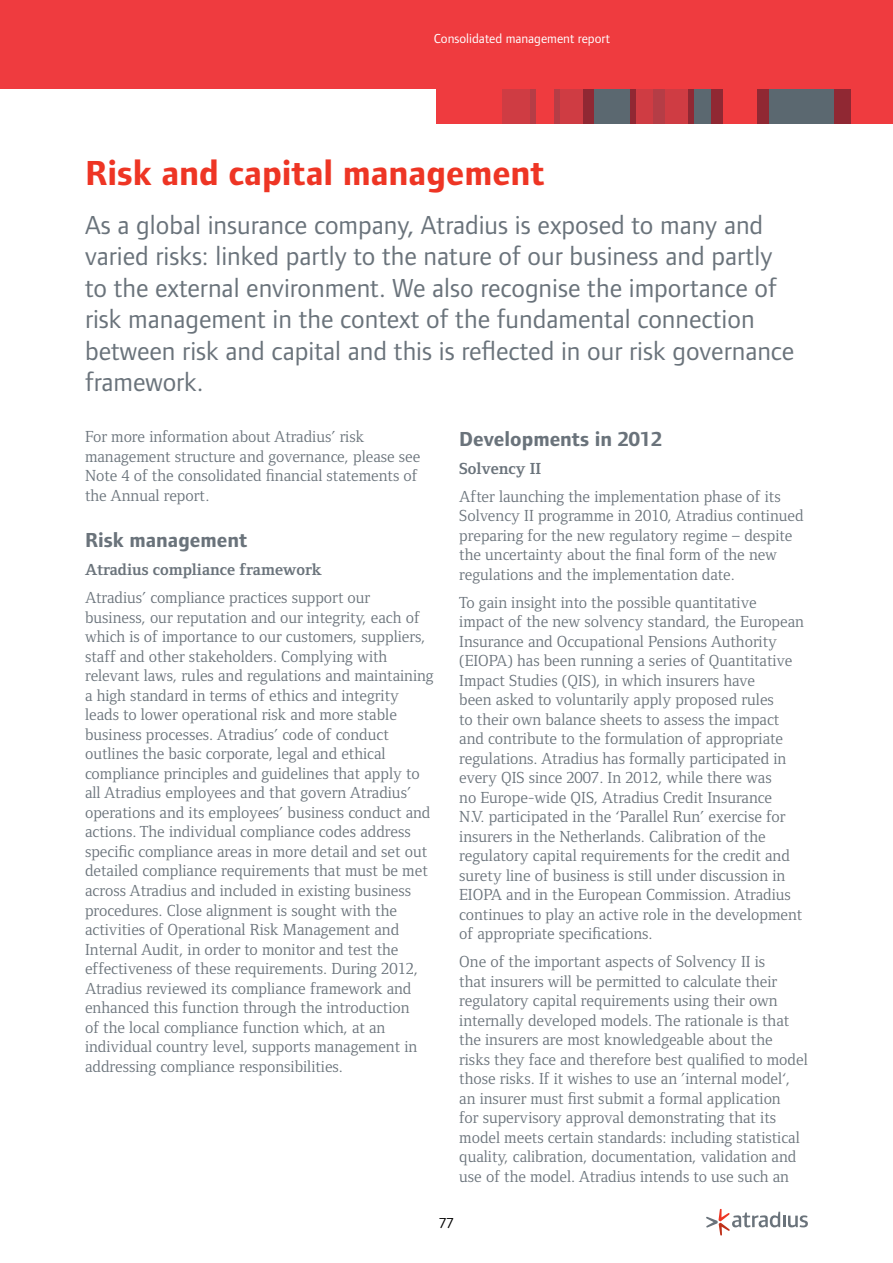
<style>
.page{position:relative;width:893px;height:1263px;background:#fff}
.page>*{position:absolute;margin:0;border:0;box-sizing:border-box;transform-origin:0 0}
.t1{font:700 36px "Foundry Form Sans";color:#ee3524}
.t2{font:27px/31.5px "Foundry Form Sans";color:#6a737b}
.t3{font:700 21px "Foundry Form Sans";color:#6a737b}
.t4{font:16.5px/19.5px "Foundry Form Serif";color:#6a737b}
.t5{font:700 16.5px "Foundry Form Serif";color:#6a737b}
.t6{font:15px "Foundry Form Sans";color:#000}
.t7{font:13.5px "Foundry Form Sans";color:#fff}
</style>
<div class="page">
<div style="left:0;top:0;width:438px;height:89px;background:#ef3b3f"></div>
<div style="left:436px;top:0;width:457px;height:124px;background:#ef3b3f"></div>
<div style="left:530px;top:89px;width:6px;height:35px;background:#b53d46"></div>
<div style="left:503px;top:89px;width:27px;height:35px;background:#cf3c43"></div>
<div style="left:559px;top:89px;width:24px;height:35px;background:#cf3c43"></div>
<div style="left:636px;top:89px;width:17px;height:35px;background:#cf3c43"></div>
<div style="left:665px;top:89px;width:23px;height:35px;background:#cf3c43"></div>
<div style="left:583px;top:89px;width:12px;height:35px;background:#902833"></div>
<div style="left:653px;top:89px;width:12px;height:35px;background:#b53d46"></div>
<div style="left:711px;top:89px;width:12px;height:35px;background:#902833"></div>
<div style="left:833px;top:89px;width:18px;height:35px;background:#902833"></div>
<div style="left:757px;top:89px;width:12px;height:35px;background:#902833"></div>
<div style="left:554px;top:89px;width:5px;height:35px;background:#b53d46"></div>
<div style="left:595px;top:89px;width:35px;height:35px;background:#5b6870"></div>
<div style="left:769px;top:89px;width:64px;height:35px;background:#5b6870"></div>
<div style="left:630px;top:89px;width:6px;height:35px;background:#902833"></div>
<div style="left:693px;top:89px;width:18px;height:35px;background:#5b6870"></div>
<div style="left:688px;top:89px;width:5px;height:35px;background:#902833"></div>
<svg style="left:706px;top:1209px;width:102px;height:27px"></svg>
<p class="t7" style="left:434px;top:31px;width:178px">Consolidated management report</p>
<h1 class="t1" style="left:85px;top:153px;width:461px">Risk and capital management</h1>
<p class="t2" style="left:85px;top:209px;width:711px">As a global insurance company, Atradius is exposed to many and varied risks: linked partly to the nature of our business and partly to the external environment. We also recognise the importance of risk management in the context of the fundamental connection between risk and capital and this is reflected in our risk governance framework.</p>
<p class="t4" style="left:85px;top:427px;width:337px">For more information about Atradius’ risk management structure and governance, please see Note 4 of the consolidated financial statements of the Annual report.</p>
<p class="t3" style="left:85px;top:529px;width:164px">Risk management</p>
<p class="t5" style="left:85px;top:561px;width:239px">Atradius compliance framework</p>
<p class="t4" style="left:85px;top:588px;width:350px">Atradius’ compliance practices support our business, our reputation and our integrity, each of which is of importance to our customers, suppliers, staff and other stakeholders. Complying with relevant laws, rules and regulations and maintaining a high standard in terms of ethics and integrity leads to lower operational risk and more stable business processes. Atradius’ code of conduct outlines the basic corporate, legal and ethical compliance principles and guidelines that apply to all Atradius employees and that govern Atradius’ operations and its employees’ business conduct and actions. The individual compliance codes address specific compliance areas in more detail and set out detailed compliance requirements that must be met across Atradius and included in existing business procedures. Close alignment is sought with the activities of Operational Risk Management and Internal Audit, in order to monitor and test the effectiveness of these requirements. During 2012, Atradius reviewed its compliance framework and enhanced this function through the introduction<br>of the local compliance function which, at an individual country level, supports management in addressing compliance responsibilities.</p>
<p class="t3" style="left:459px;top:427px;width:205px">Developments in 2012</p>
<p class="t5" style="left:459px;top:459px;width:84px">Solvency II</p>
<p class="t4" style="left:459px;top:486px;width:346px">After launching the implementation phase of its Solvency II programme in 2010, Atradius continued preparing for the new regulatory regime – despite the uncertainty about the final form of the new regulations and the implementation date.</p>
<p class="t4" style="left:459px;top:593px;width:346px">To gain insight into the possible quantitative impact of the new solvency standard, the European Insurance and Occupational Pensions Authority (EIOPA) has been running a series of Quantitative Impact Studies (QIS), in which insurers have<br>been asked to voluntarily apply proposed rules<br>to their own balance sheets to assess the impact and contribute to the formulation of appropriate regulations. Atradius has formally participated in every QIS since 2007. In 2012, while there was<br>no Europe-wide QIS, Atradius Credit Insurance<br>N.V. participated in the ‘Parallel Run’ exercise for insurers in the Netherlands. Calibration of the regulatory capital requirements for the credit and surety line of business is still under discussion in EIOPA and in the European Commission. Atradius continues to play an active role in the development of appropriate specifications.</p>
<p class="t4" style="left:459px;top:952px;width:350px">One of the important aspects of Solvency II is<br>that insurers will be permitted to calculate their regulatory capital requirements using their own internally developed models. The rationale is that the insurers are most knowledgeable about the risks they face and therefore best qualified to model those risks. If it wishes to use an ’internal model‘, an insurer must first submit a formal application<br>for supervisory approval demonstrating that its model meets certain standards: including statistical quality, calibration, documentation, validation and use of the model. Atradius intends to use such an</p>
<p class="t6" style="left:439px;top:1214px;width:16px">77</p>
</div>
